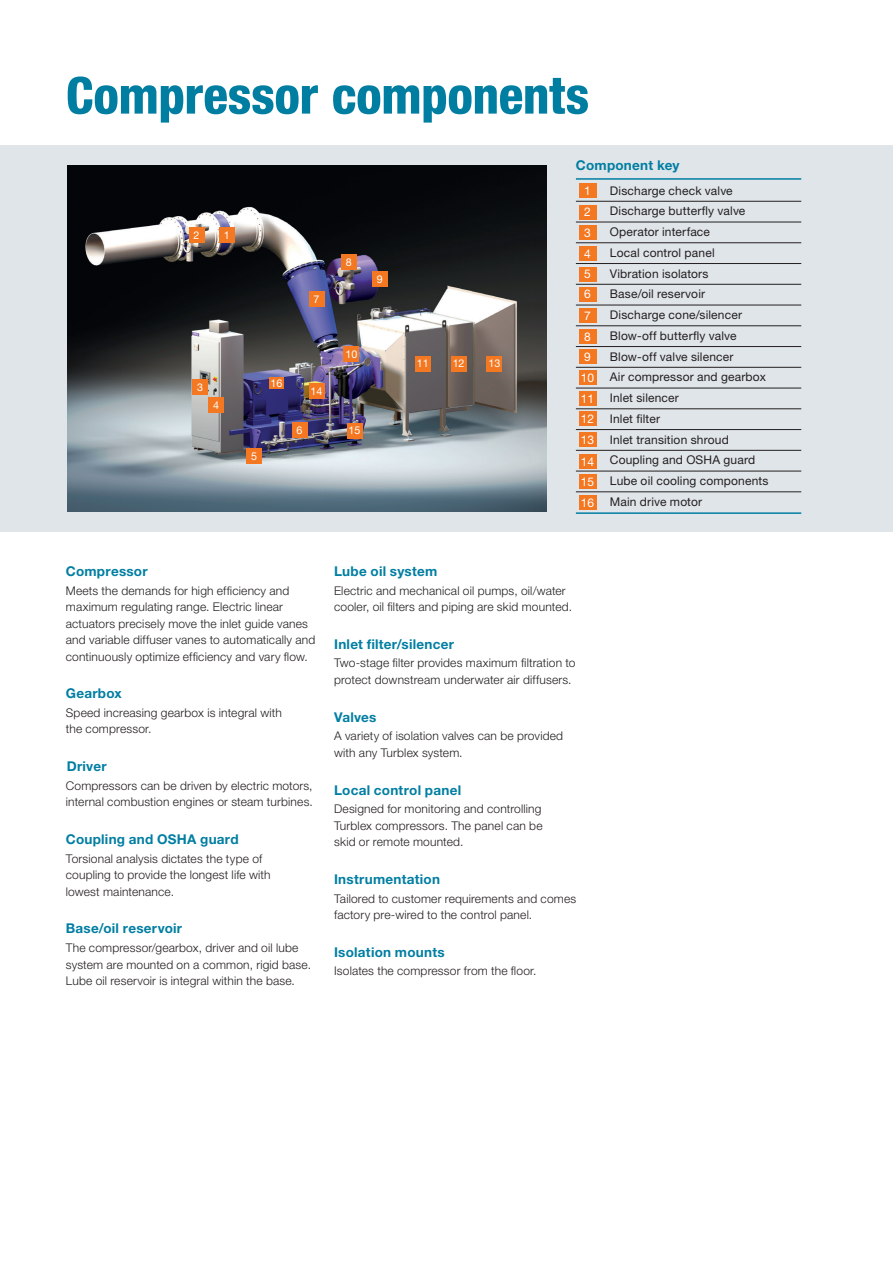
<style>
.page{position:relative;width:893px;height:1263px;background:#fff}
.page>*{position:absolute;margin:0;border:0;box-sizing:border-box;transform-origin:0 0}
.t1{font:800 condensed 51px "Helvetica Neue LT Pro";letter-spacing:-.005em;color:#007ea2}
.t2{font:700 13.5px "Helvetica Neue LT Pro";letter-spacing:.02em;color:#007ea2}
.t3{font:300 12px/16.5px "Helvetica Neue LT Pro";letter-spacing:.015em;color:#231f20}
.t4{font:12px/20.7px "Helvetica Neue LT Pro";letter-spacing:.015em;color:#231f20}
.t5{font:12px "Helvetica Neue LT Pro";color:#fff}
.t6{font:10.8px "Helvetica Neue LT Pro";color:#fff}
</style>
<div class="page">
<div style="left:0;top:145px;width:893px;height:387px;background:#e0e5e9"></div>
<img style="left:68px;top:166px;width:479px;height:346px">
<div style="left:487px;top:356px;width:15px;height:15px;background:#f47721"></div>
<div style="left:451px;top:356px;width:15px;height:15px;background:#f47721"></div>
<div style="left:415px;top:356px;width:15px;height:15px;background:#f47721"></div>
<div style="left:347px;top:423px;width:15px;height:15px;background:#f47721"></div>
<div style="left:247px;top:448px;width:15px;height:16px;background:#f47721"></div>
<div style="left:208px;top:398px;width:16px;height:15px;background:#f47721"></div>
<div style="left:193px;top:379px;width:15px;height:15px;background:#f47721"></div>
<div style="left:189px;top:227px;width:15px;height:16px;background:#f47721"></div>
<div style="left:219px;top:227px;width:15px;height:16px;background:#f47721"></div>
<div style="left:372px;top:271px;width:15px;height:16px;background:#f47721"></div>
<div style="left:341px;top:254px;width:16px;height:16px;background:#f47721"></div>
<div style="left:309px;top:291px;width:15px;height:15px;background:#f47721"></div>
<div style="left:344px;top:347px;width:15px;height:15px;background:#f47721"></div>
<div style="left:309px;top:383px;width:15px;height:15px;background:#f47721"></div>
<div style="left:269px;top:377px;width:15px;height:12px;background:#f47721"></div>
<div style="left:292px;top:423px;width:15px;height:15px;background:#f47721"></div>
<hr style="left:576px;top:178px;width:225px;height:2px;background:#007ea2">
<hr style="left:576px;top:201px;width:225px;height:1px;background:#231f20">
<hr style="left:576px;top:222px;width:225px;height:1px;background:#231f20">
<hr style="left:576px;top:242px;width:225px;height:1px;background:#231f20">
<hr style="left:576px;top:263px;width:225px;height:1px;background:#231f20">
<hr style="left:576px;top:284px;width:225px;height:1px;background:#231f20">
<hr style="left:576px;top:305px;width:225px;height:1px;background:#231f20">
<hr style="left:576px;top:325px;width:225px;height:1px;background:#231f20">
<hr style="left:576px;top:346px;width:225px;height:1px;background:#231f20">
<hr style="left:576px;top:367px;width:225px;height:1px;background:#231f20">
<hr style="left:576px;top:388px;width:225px;height:1px;background:#231f20">
<hr style="left:576px;top:409px;width:225px;height:1px;background:#231f20">
<hr style="left:576px;top:429px;width:225px;height:1px;background:#231f20">
<hr style="left:576px;top:450px;width:225px;height:1px;background:#231f20">
<hr style="left:576px;top:471px;width:225px;height:1px;background:#231f20">
<hr style="left:576px;top:492px;width:225px;height:1px;background:#231f20">
<hr style="left:576px;top:512px;width:225px;height:2px;background:#007ea2">
<div style="left:579px;top:432px;width:17px;height:15px;background:#f47721"></div>
<div style="left:579px;top:411px;width:17px;height:15px;background:#f47721"></div>
<div style="left:579px;top:391px;width:17px;height:15px;background:#f47721"></div>
<div style="left:579px;top:474px;width:17px;height:15px;background:#f47721"></div>
<div style="left:579px;top:267px;width:17px;height:14px;background:#f47721"></div>
<div style="left:579px;top:246px;width:17px;height:15px;background:#f47721"></div>
<div style="left:579px;top:225px;width:17px;height:15px;background:#f47721"></div>
<div style="left:579px;top:205px;width:17px;height:14px;background:#f47721"></div>
<div style="left:579px;top:183px;width:17px;height:15px;background:#f47721"></div>
<div style="left:579px;top:349px;width:17px;height:15px;background:#f47721"></div>
<div style="left:579px;top:329px;width:17px;height:15px;background:#f47721"></div>
<div style="left:579px;top:308px;width:17px;height:15px;background:#f47721"></div>
<div style="left:579px;top:370px;width:17px;height:15px;background:#f47721"></div>
<div style="left:579px;top:454px;width:17px;height:15px;background:#f47721"></div>
<div style="left:579px;top:495px;width:17px;height:15px;background:#f47721"></div>
<div style="left:579px;top:287px;width:17px;height:14px;background:#f47721"></div>
<h1 class="t1" style="left:66px;top:64px;width:525px">Compressor components</h1>
<p class="t6" style="left:194px;top:229px;width:7px">2</p>
<p class="t6" style="left:224px;top:229px;width:7px">1</p>
<p class="t6" style="left:314px;top:292px;width:7px">7</p>
<p class="t6" style="left:197px;top:380px;width:7px">3</p>
<p class="t6" style="left:213px;top:399px;width:7px">4</p>
<p class="t6" style="left:270px;top:377px;width:13px">16</p>
<p class="t6" style="left:251px;top:450px;width:7px">5</p>
<p class="t6" style="left:311px;top:384px;width:13px">14</p>
<p class="t6" style="left:297px;top:424px;width:7px">6</p>
<p class="t6" style="left:346px;top:256px;width:7px">8</p>
<p class="t6" style="left:377px;top:273px;width:7px">9</p>
<p class="t6" style="left:345px;top:348px;width:13px">10</p>
<p class="t6" style="left:349px;top:424px;width:13px">15</p>
<p class="t6" style="left:417px;top:357px;width:13px">11</p>
<p class="t6" style="left:453px;top:357px;width:13px">12</p>
<p class="t6" style="left:488px;top:357px;width:13px">13</p>
<p class="t2" style="left:576px;top:156px;width:105px">Component key</p>
<p class="t4" style="left:610px;top:180px;width:160px">Discharge check valve<br>Discharge butterfly valve<br>Operator interface<br>Local control panel<br>Vibration isolators<br>Base/oil reservoir<br>Discharge cone/silencer<br>Blow-off butterfly valve<br>Blow-off valve silencer<br>Air compressor and gearbox<br>Inlet silencer<br>Inlet filter<br>Inlet transition shroud<br>Coupling and OSHA guard<br>Lube oil cooling components<br>Main drive motor</p>
<p class="t5" style="left:584px;top:184px;width:8px">1</p>
<p class="t5" style="left:584px;top:205px;width:8px">2</p>
<p class="t5" style="left:584px;top:225px;width:8px">3</p>
<p class="t5" style="left:584px;top:247px;width:8px">4</p>
<p class="t5" style="left:584px;top:267px;width:8px">5</p>
<p class="t5" style="left:584px;top:287px;width:8px">6</p>
<p class="t5" style="left:584px;top:308px;width:8px">7</p>
<p class="t5" style="left:584px;top:329px;width:8px">8</p>
<p class="t5" style="left:584px;top:349px;width:8px">9</p>
<p class="t5" style="left:581px;top:371px;width:15px">10</p>
<p class="t5" style="left:581px;top:391px;width:15px">11</p>
<p class="t5" style="left:581px;top:412px;width:15px">12</p>
<p class="t5" style="left:581px;top:433px;width:15px">13</p>
<p class="t5" style="left:581px;top:454px;width:15px">14</p>
<p class="t5" style="left:581px;top:495px;width:15px">16</p>
<p class="t5" style="left:581px;top:474px;width:15px">15</p>
<p class="t2" style="left:66px;top:562px;width:83px">Compressor</p>
<p class="t3" style="left:66px;top:582px;width:251px">Meets the demands for high efficiency and maximum regulating range. Electric linear actuators precisely move the inlet guide vanes and variable diffuser vanes to automatically and continuously optimize efficiency and vary flow.</p>
<p class="t2" style="left:66px;top:685px;width:57px">Gearbox</p>
<p class="t3" style="left:66px;top:704px;width:218px">Speed increasing gearbox is integral with the compressor.</p>
<p class="t2" style="left:67px;top:758px;width:41px">Driver</p>
<p class="t3" style="left:66px;top:777px;width:248px">Compressors can be driven by electric motors, internal combustion engines or steam turbines.</p>
<p class="t2" style="left:66px;top:831px;width:174px">Coupling and OSHA guard</p>
<p class="t3" style="left:66px;top:850px;width:206px">Torsional analysis dictates the type of coupling to provide the longest life with lowest maintenance.</p>
<p class="t2" style="left:66px;top:920px;width:118px">Base/oil reservoir</p>
<p class="t3" style="left:66px;top:939px;width:247px">The compressor/gearbox, driver and oil lube system are mounted on a common, rigid base.<br>Lube oil reservoir is integral within the base.</p>
<p class="t2" style="left:334px;top:562px;width:105px">Lube oil system</p>
<p class="t3" style="left:334px;top:582px;width:239px">Electric and mechanical oil pumps, oil/water cooler, oil filters and piping are skid mounted.</p>
<p class="t2" style="left:334px;top:635px;width:121px">Inlet filter/silencer</p>
<p class="t3" style="left:334px;top:655px;width:243px">Two-stage filter provides maximum filtration to protect downstream underwater air diffusers.</p>
<p class="t2" style="left:334px;top:708px;width:44px">Valves</p>
<p class="t3" style="left:334px;top:727px;width:230px">A variety of isolation valves can be provided with any Turblex system.</p>
<p class="t2" style="left:334px;top:781px;width:129px">Local control panel</p>
<p class="t3" style="left:334px;top:800px;width:210px;text-align:justify">Designed for monitoring and controlling Turblex compressors. The panel can be skid or remote mounted.</p>
<p class="t2" style="left:334px;top:871px;width:107px">Instrumentation</p>
<p class="t3" style="left:334px;top:890px;width:244px">Tailored to customer requirements and comes factory pre-wired to the control panel.</p>
<p class="t2" style="left:334px;top:943px;width:112px">Isolation mounts</p>
<p class="t3" style="left:334px;top:963px;width:204px">Isolates the compressor from the floor.</p>
</div>
